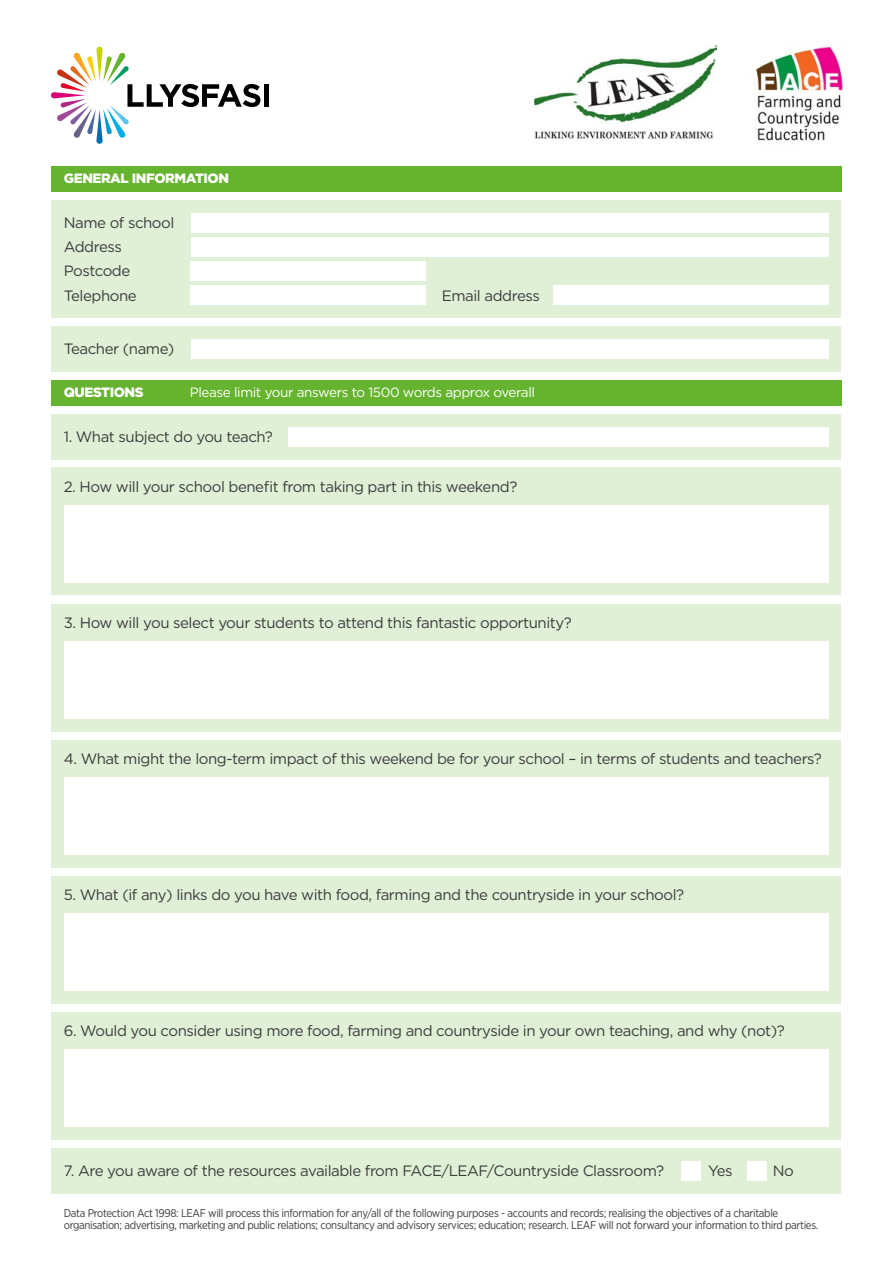
<style>
.page{position:relative;width:893px;height:1263px;background:#fff}
.page>*{position:absolute;margin:0;border:0;box-sizing:border-box;transform-origin:0 0}
.t1{font:15px/24.2px "Gotham";letter-spacing:-.03em;color:#3c3c3b}
.t2{font:13.5px "Gotham";letter-spacing:-.03em;color:#fff}
.t3{font:900 13.5px "Gotham";letter-spacing:-.03em;color:#fff}
.t4{font:11.25px/12px "Gotham Narrow";letter-spacing:-.03em;color:#3c3c3b}
</style>
<div class="page">
<div style="left:52px;top:200px;width:789px;height:118px;background:#e0f0d6"></div>
<div style="left:52px;top:326px;width:789px;height:45px;background:#e0f0d6"></div>
<div style="left:52px;top:468px;width:789px;height:127px;background:#e0f0d6"></div>
<div style="left:52px;top:604px;width:789px;height:127px;background:#e0f0d6"></div>
<div style="left:52px;top:740px;width:789px;height:127px;background:#e0f0d6"></div>
<div style="left:52px;top:876px;width:789px;height:127px;background:#e0f0d6"></div>
<div style="left:52px;top:1012px;width:789px;height:127px;background:#e0f0d6"></div>
<div style="left:52px;top:414px;width:789px;height:45px;background:#e0f0d6"></div>
<svg style="left:51px;top:47px;width:209px;height:97px"></svg>
<div style="left:264px;top:84px;width:5px;height:23px;background:#000"></div>
<div style="left:191px;top:213px;width:637px;height:19px;background:#fff"></div>
<div style="left:191px;top:237px;width:637px;height:19px;background:#fff"></div>
<div style="left:191px;top:339px;width:637px;height:20px;background:#fff"></div>
<div style="left:288px;top:427px;width:540px;height:19px;background:#fff"></div>
<div style="left:64px;top:504px;width:764px;height:78px;background:#fff"></div>
<div style="left:64px;top:641px;width:764px;height:77px;background:#fff"></div>
<div style="left:64px;top:777px;width:764px;height:78px;background:#fff"></div>
<div style="left:64px;top:913px;width:764px;height:78px;background:#fff"></div>
<div style="left:64px;top:1049px;width:764px;height:78px;background:#fff"></div>
<div style="left:191px;top:261px;width:235px;height:20px;background:#fff"></div>
<div style="left:191px;top:285px;width:235px;height:20px;background:#fff"></div>
<div style="left:553px;top:285px;width:275px;height:20px;background:#fff"></div>
<div style="left:52px;top:166px;width:790px;height:25px;background:#65b32e"></div>
<div style="left:52px;top:380px;width:790px;height:25px;background:#65b32e"></div>
<img style="left:535px;top:46px;width:182px;height:93px">
<img style="left:754px;top:46px;width:90px;height:95px">
<div style="left:52px;top:1148px;width:789px;height:45px;background:#e0f0d6"></div>
<div style="left:681px;top:1161px;width:20px;height:19px;background:#fff"></div>
<div style="left:747px;top:1161px;width:20px;height:19px;background:#fff"></div>
<p class="t3" style="left:64px;top:169px;width:167px">GENERAL INFORMATION</p>
<p class="t1" style="left:64px;top:210px;width:112px">Name of school<br>Address<br>Postcode<br>Telephone</p>
<p class="t1" style="left:64px;top:337px;width:112px">Teacher (name)</p>
<p class="t1" style="left:442px;top:283px;width:100px">Email address</p>
<p class="t3" style="left:64px;top:383px;width:81px">QUESTIONS</p>
<p class="t2" style="left:190px;top:384px;width:347px">Please limit your answers to 1500 words approx overall</p>
<p class="t1" style="left:64px;top:424px;width:211px">1. What subject do you teach?</p>
<p class="t1" style="left:64px;top:474px;width:455px">2. How will your school benefit from taking part in this weekend?</p>
<p class="t1" style="left:64px;top:610px;width:510px">3. How will you select your students to attend this fantastic opportunity?</p>
<p class="t1" style="left:64px;top:746px;width:760px">4. What might the long-term impact of this weekend be for your school – in terms of students and teachers?</p>
<p class="t1" style="left:64px;top:882px;width:622px">5. What (if any) links do you have with food, farming and the countryside in your school?</p>
<p class="t1" style="left:64px;top:1018px;width:723px">6. Would you consider using more food, farming and countryside in your own teaching, and why (not)?</p>
<p class="t1" style="left:64px;top:1158px;width:602px">7. Are you aware of the resources available from FACE/LEAF/Countryside Classroom?</p>
<p class="t1" style="left:708px;top:1158px;width:26px">Yes</p>
<p class="t1" style="left:773px;top:1158px;width:23px">No</p>
<p class="t4" style="left:64px;top:1206px;width:756px">Data Protection Act 1998: LEAF will process this information for any/all of the following purposes - accounts and records; realising the objectives of a charitable organisation; advertising, marketing and public relations; consultancy and advisory services; education; research. LEAF will not forward your information to third parties.</p>
</div>
